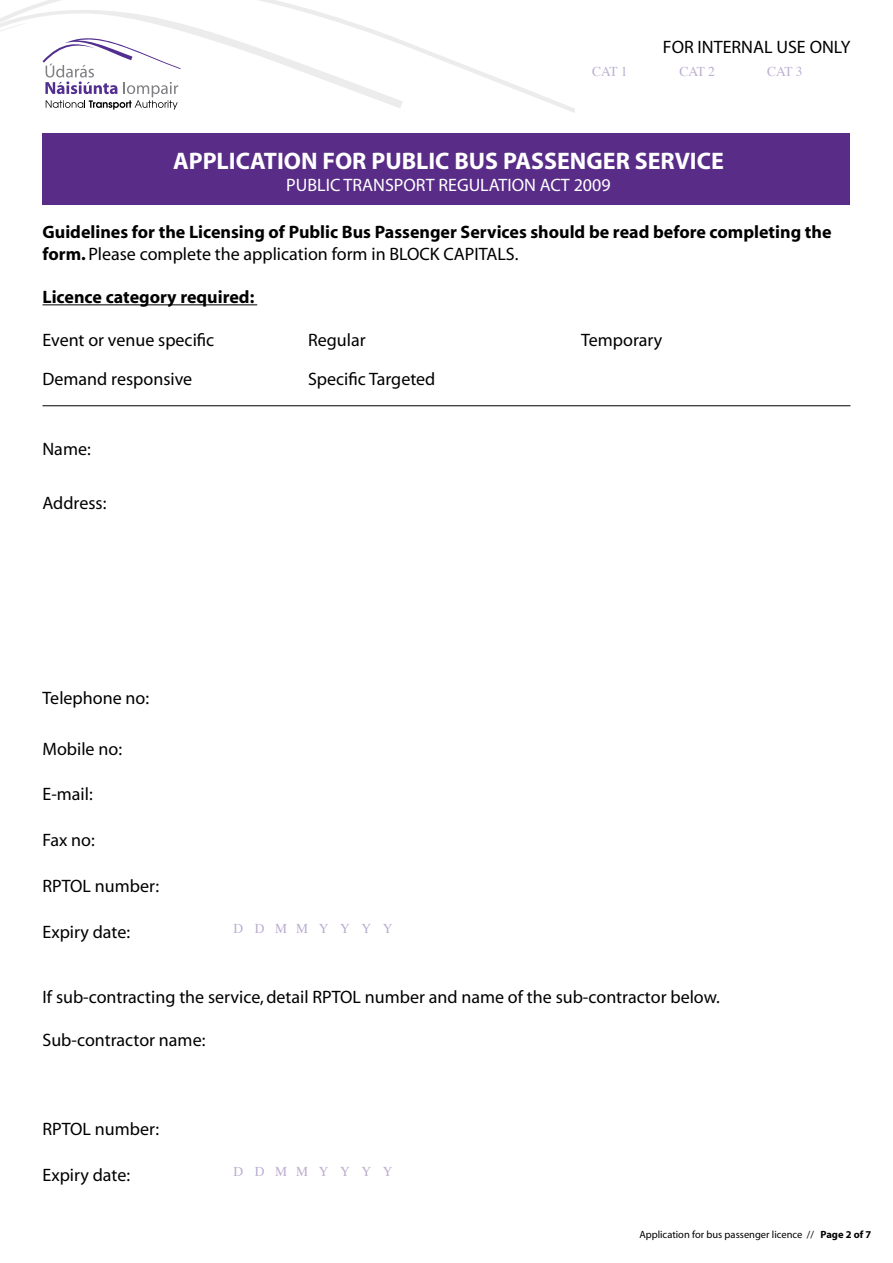
<style>
.page{position:relative;width:893px;height:1263px;background:#fff}
.page>*{position:absolute;margin:0;border:0;box-sizing:border-box;transform-origin:0 0}
.t1{font:700 24px "Myriad";color:#fff}
.t2{font:18px "Myriad";color:#000}
.t3{font:700 18px/21.6px "Myriad";color:#000}
.t4{font:18px "Myriad";color:#fff}
.t5{font:13.5px "Times";letter-spacing:.855em;color:#bcaed0}
.t6{font:13.5px "Times";letter-spacing:.78em;color:#bcaed0}
.t7{font:10.5px "Myriad";color:#000}
.s1{font-weight:400}
.s2{font-weight:700}
</style>
<div class="page">
<svg style="left:0;top:0;width:575px;height:113px"></svg>
<svg style="left:0;top:22px;width:30px;height:20px"></svg>
<hr style="left:43px;top:304px;width:214px;height:1px;background:#000">
<hr style="left:43px;top:405px;width:807px;height:1px;background:#000">
<svg style="left:43px;top:38px;width:138px;height:72px"></svg>
<div style="left:43px;top:133px;width:807px;height:72px;background:#592c87"></div>
<p class="t2" style="left:663px;top:38px;width:189px">FOR INTERNAL USE ONLY</p>
<p class="t6" style="left:592px;top:59px;width:37px">CAT 1</p>
<p class="t6" style="left:680px;top:59px;width:37px">CAT 2</p>
<p class="t6" style="left:767px;top:59px;width:37px">CAT 3</p>
<h1 class="t1" style="left:173px;top:149px;width:552px">Application for public bus passenger service</h1>
<p class="t4" style="left:286px;top:176px;width:326px">PUBLIC TRANSPORT REGULATION ACT 2009</p>
<p class="t3" style="left:43px;top:222px;width:790px">Guidelines for the Licensing of Public Bus Passenger Services should be read before completing the form. <span class="s1">Please complete the application form in BLOCK CAPITALS.</span></p>
<p class="t3" style="left:43px;top:287px;width:213px">Licence category required:</p>
<p class="t2" style="left:43px;top:331px;width:173px">Event or venue specific</p>
<p class="t2" style="left:308px;top:331px;width:59px">Regular</p>
<p class="t2" style="left:581px;top:331px;width:83px">Temporary</p>
<p class="t2" style="left:43px;top:370px;width:151px">Demand responsive</p>
<p class="t2" style="left:308px;top:370px;width:129px">Specific Targeted</p>
<p class="t2" style="left:43px;top:440px;width:50px">Name:</p>
<p class="t2" style="left:43px;top:494px;width:65px">Address:</p>
<p class="t2" style="left:43px;top:689px;width:108px">Telephone no:</p>
<p class="t2" style="left:43px;top:740px;width:81px">Mobile no:</p>
<p class="t2" style="left:43px;top:785px;width:52px">E-mail:</p>
<p class="t2" style="left:43px;top:831px;width:54px">Fax no:</p>
<p class="t2" style="left:43px;top:876px;width:20px">Rptol</p>
<p class="t2" style="left:95px;top:876px;width:66px">number:</p>
<p class="t2" style="left:43px;top:923px;width:89px">Expiry date:</p>
<p class="t5" style="left:234px;top:915px;width:160px">DDMMYYYY</p>
<p class="t2" style="left:43px;top:988px;width:679px">If sub-contracting the service, detail RPTOL number and name of the sub-contractor below.</p>
<p class="t2" style="left:43px;top:1031px;width:164px">Sub-contractor name:</p>
<p class="t2" style="left:43px;top:1120px;width:20px">Rptol</p>
<p class="t2" style="left:95px;top:1120px;width:66px">number:</p>
<p class="t2" style="left:43px;top:1166px;width:89px">Expiry date:</p>
<p class="t5" style="left:234px;top:1158px;width:160px">DDMMYYYY</p>
<p class="t7" style="left:639px;top:1229px;width:233px">Application for bus passenger licence // <span class="s2">Page 2 of 7</span></p>
</div>
